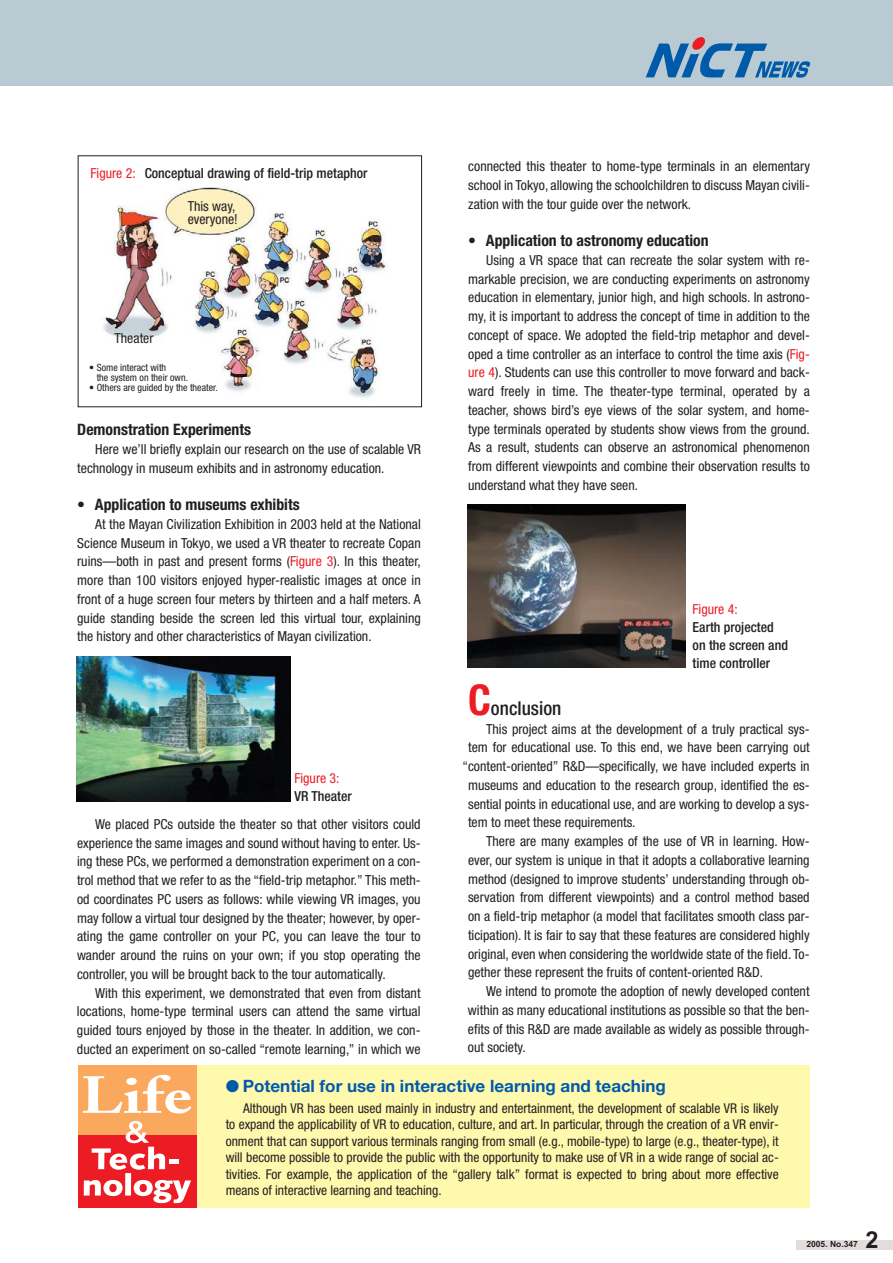
<style>
.page{position:relative;width:893px;height:1263px;background:#fff}
.page>*{position:absolute;margin:0;border:0;box-sizing:border-box;transform-origin:0 0}
.t1{font:700 condensed 42.45px "Helvetica Neue";color:#ed1c24}
.t2{font:700 23.4px "Arial";color:#231f20}
.t3{font:500 condensed 19.2px "Helvetica Neue";color:#231f20}
.t4{font:700 16.95px "Helvetica Neue";color:#005aaa}
.t5{font:700 condensed 15.75px "Helvetica Neue";color:#231f20}
.t6{font:condensed 13.8px/18.8px "Helvetica Neue";color:#231f20;text-align:justify}
.t7{font:500 condensed 13.8px/18px "Helvetica Neue";color:#231f20}
.t8{font:condensed 13.8px "Helvetica Neue";color:#ed1c24}
.t9{font:condensed 13.5px/16.5px "Helvetica Neue";color:#231f20;text-align:justify}
.t10{font:condensed 10.05px/10.1px "Helvetica Neue";color:#231f20}
.t11{font:700 8.55px "Arial";color:#231f20}
.s1{font-weight:400;color:#ed1c24}
.s2{color:#ed1c24}
</style>
<div class="page">
<div style="left:0;top:0;width:892px;height:85px;background:#bacad3"></div>
<div style="left:796px;top:1240px;width:96px;height:10px;background:#e2ddda"></div>
<svg style="left:645px;top:37px;width:165px;height:41px"></svg>
<div style="left:197px;top:1065px;width:612px;height:143px;background:#fff9ae"></div>
<div style="left:78px;top:1135px;width:118px;height:73px;background:#ed1c24"></div>
<div style="left:78px;top:1065px;width:118px;height:70px;background:#faa85e"></div>
<img style="left:103px;top:187px;width:284px;height:211px">
<img style="left:76px;top:656px;width:215px;height:145px">
<img style="left:467px;top:504px;width:218px;height:164px">
<svg style="left:83px;top:1075px;width:108px;height:39px"></svg>
<svg style="left:92px;top:1121px;width:73px;height:49px"></svg>
<hr style="left:169px;top:1160px;width:10px;height:4px;background:#fff">
<svg style="left:84px;top:1180px;width:38px;height:16px"></svg>
<div style="left:125px;top:1173px;width:6px;height:23px;background:#fff"></div>
<svg style="left:134px;top:1180px;width:57px;height:23px"></svg>
<p class="t7" style="left:91px;top:165px;width:278px"><span class="s1">Figure 2:</span> Conceptual drawing of field-trip metaphor</p>
<p class="t6" style="left:188px;top:200px;width:52px;line-height:13.8px">This way, everyone!</p>
<p class="t6" style="left:114px;top:329px;width:40px">Theater</p>
<p class="t10" style="left:97px;top:363px;width:93px;text-indent:-8px">• Some interact with<br>the system on their own.</p>
<p class="t10" style="left:89px;top:383px;width:130px">• Others are guided by the theater.</p>
<p class="t5" style="left:77px;top:424px;width:175px">Demonstration Experiments</p>
<p class="t6" style="left:77px;top:441px;width:345px;text-indent:18px">Here we’ll briefly explain our research on the use of scalable VR technology in museum exhibits and in astronomy education.</p>
<p class="t5" style="left:77px;top:499px;width:224px">• Application to museums exhibits</p>
<p class="t6" style="left:77px;top:516px;width:345px;text-indent:18px">At the Mayan Civilization Exhibition in 2003 held at the National Science Museum in Tokyo, we used a VR theater to recreate Copan ruins—both in past and present forms (<span class="s2">Figure 3</span>). In this theater, more than 100 visitors enjoyed hyper-realistic images at once in front of a huge screen four meters by thirteen and a half meters. A guide standing beside the screen led this virtual tour, explaining the history and other characteristics of Mayan civilization.</p>
<p class="t8" style="left:294px;top:773px;width:46px">Figure 3:</p>
<p class="t7" style="left:294px;top:788px;width:59px">VR Theater</p>
<p class="t6" style="left:77px;top:816px;width:345px;text-indent:18px">We placed PCs outside the theater so that other visitors could experience the same images and sound without having to enter. Us&shy;ing these PCs, we performed a demonstration experiment on a con&shy;trol method that we refer to as the “field-trip metaphor.” This meth&shy;od coordinates PC users as follows: while viewing VR images, you may follow a virtual tour designed by the theater; however, by oper&shy;ating the game controller on your PC, you can leave the tour to wander around the ruins on your own; if you stop operating the controller, you will be brought back to the tour automatically.</p>
<p class="t6" style="left:77px;top:984px;width:345px;text-indent:18px">With this experiment, we demonstrated that even from distant locations, home-type terminal users can attend the same virtual guided tours enjoyed by those in the theater. In addition, we con&shy;ducted an experiment on so-called “remote learning,” in which we</p>
<p class="t6" style="left:468px;top:158px;width:343px">connected this theater to home-type terminals in an elementary school in Tokyo, allowing the schoolchildren to discuss Mayan civili&shy;zation with the tour guide over the network.</p>
<p class="t5" style="left:468px;top:235px;width:242px">• Application to astronomy education</p>
<p class="t6" style="left:468px;top:252px;width:343px;text-indent:18px">Using a VR space that can recreate the solar system with re&shy;markable precision, we are conducting experiments on astronomy education in elementary, junior high, and high schools. In astrono&shy;my, it is important to address the concept of time in addition to the concept of space. We adopted the field-trip metaphor and devel&shy;oped a time controller as an interface to control the time axis (<span class="s2">Fig&shy;ure 4</span>). Students can use this controller to move forward and back&shy;ward freely in time. The theater-type terminal, operated by a teacher, shows bird’s eye views of the solar system, and home&shy;type terminals operated by students show views from the ground.<br>As a result, students can observe an astronomical phenomenon from different viewpoints and combine their observation results to understand what they have seen.</p>
<p class="t8" style="left:692px;top:604px;width:46px">Figure 4:</p>
<p class="t7" style="left:692px;top:619px;width:97px">Earth projected on the screen and time controller</p>
<h1 class="t1" style="left:468px;top:685px;width:24px">C</h1>
<h3 class="t3" style="left:491px;top:701px;width:72px">onclusion</h3>
<p class="t6" style="left:486px;top:721px;width:325px">This project aims at the development of a truly practical sys-</p>
<p class="t6" style="left:468px;top:739px;width:343px">tem for educational use. To this end, we have been carrying out</p>
<p class="t6" style="left:462px;top:758px;width:349px">“content-oriented” R&amp;D—specifically, we have included experts in</p>
<p class="t6" style="left:468px;top:777px;width:343px">museums and education to the research group, identified the es-</p>
<p class="t6" style="left:468px;top:796px;width:343px">sential points in educational use, and are working to develop a sys-</p>
<p class="t6" style="left:468px;top:814px;width:169px">tem to meet these requirements.</p>
<p class="t6" style="left:486px;top:833px;width:325px">There are many examples of the use of VR in learning. How-</p>
<p class="t6" style="left:468px;top:852px;width:343px">ever, our system is unique in that it adopts a collaborative learning</p>
<p class="t6" style="left:468px;top:871px;width:343px">method (designed to improve students’ understanding through ob-</p>
<p class="t6" style="left:468px;top:889px;width:343px">servation from different viewpoints) and a control method based</p>
<p class="t6" style="left:468px;top:908px;width:343px">on a field-trip metaphor (a model that facilitates smooth class par-</p>
<p class="t6" style="left:468px;top:927px;width:343px">ticipation). It is fair to say that these features are considered highly</p>
<p class="t6" style="left:468px;top:946px;width:343px">original, even when considering the worldwide state of the field. To-</p>
<p class="t6" style="left:468px;top:964px;width:296px">gether these represent the fruits of content-oriented R&amp;D.</p>
<p class="t6" style="left:486px;top:983px;width:325px">We intend to promote the adoption of newly developed content</p>
<p class="t6" style="left:468px;top:1002px;width:343px">within as many educational institutions as possible so that the ben-</p>
<p class="t6" style="left:468px;top:1021px;width:343px">efits of this R&amp;D are made available as widely as possible through-</p>
<p class="t6" style="left:468px;top:1039px;width:59px">out society.</p>
<p class="t4" style="left:226px;top:1080px;width:441px">● Potential for use in interactive learning and teaching</p>
<p class="t9" style="left:226px;top:1101px;width:554px;text-indent:17px">Although VR has been used mainly in industry and entertainment, the development of scalable VR is likely to expand the applicability of VR to education, culture, and art. In particular, through the creation of a VR envir&shy;onment that can support various terminals ranging from small (e.g., mobile-type) to large (e.g., theater-type), it will become possible to provide the public with the opportunity to make use of VR in a wide range of social ac&shy;tivities. For example, the application of the “gallery talk” format is expected to bring about more effective means of interactive learning and teaching.</p>
<p class="t11" style="left:806px;top:1241px;width:53px">2005. No.347</p>
<h2 class="t2" style="left:865px;top:1231px;width:15px">2</h2>
</div>
